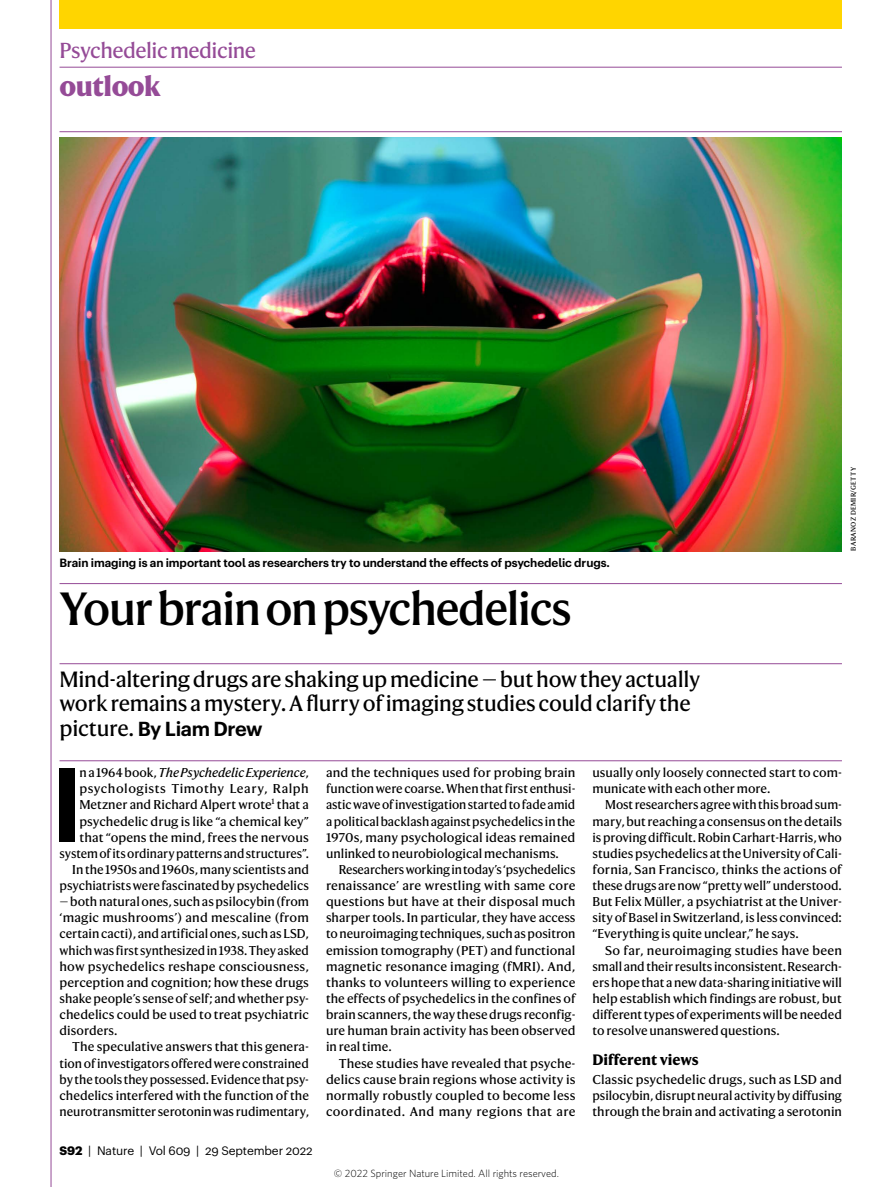
<style>
.page{position:relative;width:893px;height:1187px;background:#fff}
.page>*{position:absolute;margin:0;border:0;box-sizing:border-box;transform-origin:0 0}
.t1{font:700 102.6px "Graphik X Cond";color:#000}
.t2{font:500 45px "Harding";letter-spacing:-.03em;color:#000}
.t3{font:800 27px "Harding";letter-spacing:-.02em;color:#954b97}
.t4{font:21.3px/24.3px "Harding Text";letter-spacing:-.015em;color:#000}
.t5{font:21px "Harding Text";letter-spacing:-.025em;color:#954b97}
.t6{font:600 19.8px "Graphik Naturel";letter-spacing:-.015em;color:#000}
.t7{font:700 14.7px "Harding Text";color:#000}
.t8{font:12.3px/16px "Harding Text";color:#000;text-align:justify}
.t9{font:12px "Graphik Naturel";letter-spacing:-.01em;color:#000}
.t10{font:600 11.7px "Graphik Naturel";letter-spacing:-.005em;color:#000}
.t11{font:300 10.5px "Whitney";color:#000}
.t12{font:6.75px "Harding Text";letter-spacing:.05em;color:#000}
.s1{font-family:"Harding Text";font-weight:400;font-size:21.3px}
.s2{font-style:italic}
.s3{font-weight:700}
</style>
<div class="page">
<hr style="left:60px;top:663px;width:782px;height:1px;background:#954b97">
<hr style="left:60px;top:760px;width:782px;height:1px;background:#954b97">
<img style="left:60px;top:138px;width:782px;height:413px">
<hr style="left:60px;top:583px;width:782px;height:1px;background:#954b97">
<hr style="left:51px;top:0;width:1px;height:1186px;background:#954b97">
<hr style="left:60px;top:67px;width:782px;height:1px;background:#954b97">
<hr style="left:60px;top:131px;width:782px;height:1px;background:#954b97">
<div style="left:60px;top:0;width:782px;height:29px;background:#ffd500"></div>
<h3 class="t5" style="left:60px;top:37px;width:198px">Psychedelic medicine</h3>
<h3 class="t3" style="left:60px;top:70px;width:103px">outlook</h3>
<p class="t10" style="left:60px;top:554px;width:552px">Brain imaging is an important tool as researchers try to understand the effects of psychedelic drugs.</p>
<h2 class="t2" style="left:60px;top:581px;width:514px">Your brain on psychedelics</h2>
<h3 class="t4" style="left:60px;top:667px;width:642px">Mind-altering drugs are shaking up medicine — but how they actually work remains a mystery. A flurry of imaging studies could clarify the</h3>
<h3 class="t6" style="left:60px;top:713px;width:205px"><span class="s1">picture.</span> By Liam Drew</h3>
<p class="t12" style="left:849px;top:550px;width:85px;rotate:-90deg">BARANOZ DEMIR/GETTY</p>
<p class="t8" style="left:60px;top:764px;width:251px;text-align:right">n a 1964 book, <span class="s2">The Psychedelic Experience</span>, psychologists Timothy Leary, Ralph Metzner and Richard Alpert wrote<sup>1</sup> that a psychedelic drug is like “a chemical key” that “opens the mind, frees the nervous system of its ordinary patterns and structures”.<br>In the 1950s and 1960s, many scientists and psychiatrists were fascinated by psychedelics</p>
<p class="t8" style="left:60px;top:893px;width:251px">— both natural ones, such as psilocybin (from ‘magic mushrooms’) and mescaline (from certain cacti), and artificial ones, such as LSD, which was first synthesized in 1938. They asked how psychedelics reshape consciousness, perception and cognition; how these drugs shake people’s sense of self; and whether psy&shy;chedelics could be used to treat psychiatric disorders.</p>
<p class="t8" style="left:60px;top:1038px;width:251px;text-indent:13px">The speculative answers that this genera&shy;tion of investigators offered were constrained by the tools they possessed. Evidence that psy&shy;chedelics interfered with the function of the neurotransmitter serotonin was rudimentary,</p>
<h1 class="t1" style="left:55px;top:731px;width:26px">I</h1>
<p class="t9" style="left:60px;top:1141px;width:255px"><span class="s3">S92</span> | Nature | Vol 609 | 29 September 2022</p>
<p class="t8" style="left:326px;top:764px;width:251px">and the techniques used for probing brain function were coarse. When that first enthusi&shy;astic wave of investigation started to fade amid a political backlash against psychedelics in the 1970s, many psychological ideas remained unlinked to neurobiological mechanisms.</p>
<p class="t8" style="left:326px;top:861px;width:251px;text-indent:13px">Researchers working in today’s ‘psychedelics renaissance’ are wrestling with same core questions but have at their disposal much sharper tools. In particular, they have access to neuroimaging techniques, such as positron emission tomography (PET) and functional magnetic resonance imaging (fMRI). And, thanks to volunteers willing to experience the effects of psychedelics in the confines of brain scanners, the way these drugs reconfig&shy;ure human brain activity has been observed in real time.</p>
<p class="t8" style="left:326px;top:1055px;width:251px;text-indent:13px">These studies have revealed that psyche&shy;delics cause brain regions whose activity is normally robustly coupled to become less coordinated. And many regions that are</p>
<p class="t11" style="left:334px;top:1166px;width:226px">© 2022 Springer Nature Limited. All rights reserved.</p>
<p class="t8" style="left:592px;top:764px;width:251px">usually only loosely connected start to com&shy;municate with each other more.</p>
<p class="t8" style="left:592px;top:797px;width:251px;text-indent:13px">Most researchers agree with this broad sum&shy;mary, but reaching a consensus on the details is proving difficult. Robin Carhart-Harris, who studies psychedelics at the University of Cali&shy;fornia, San Francisco, thinks the actions of these drugs are now “pretty well” understood.<br>But Felix Müller, a psychiatrist at the Univer&shy;sity of Basel in Switzerland, is less convinced: “Everything is quite unclear,” he says.</p>
<p class="t8" style="left:592px;top:942px;width:251px;text-indent:13px">So far, neuroimaging studies have been small and their results inconsistent. Research&shy;ers hope that a new data-sharing initiative will help establish which findings are robust, but different types of experiments will be needed to resolve unanswered questions.</p>
<p class="t7" style="left:592px;top:1050px;width:108px">Different views</p>
<p class="t8" style="left:592px;top:1071px;width:251px">Classic psychedelic drugs, such as LSD and psilocybin, disrupt neural activity by diffusing through the brain and activating a serotonin</p>
</div>
